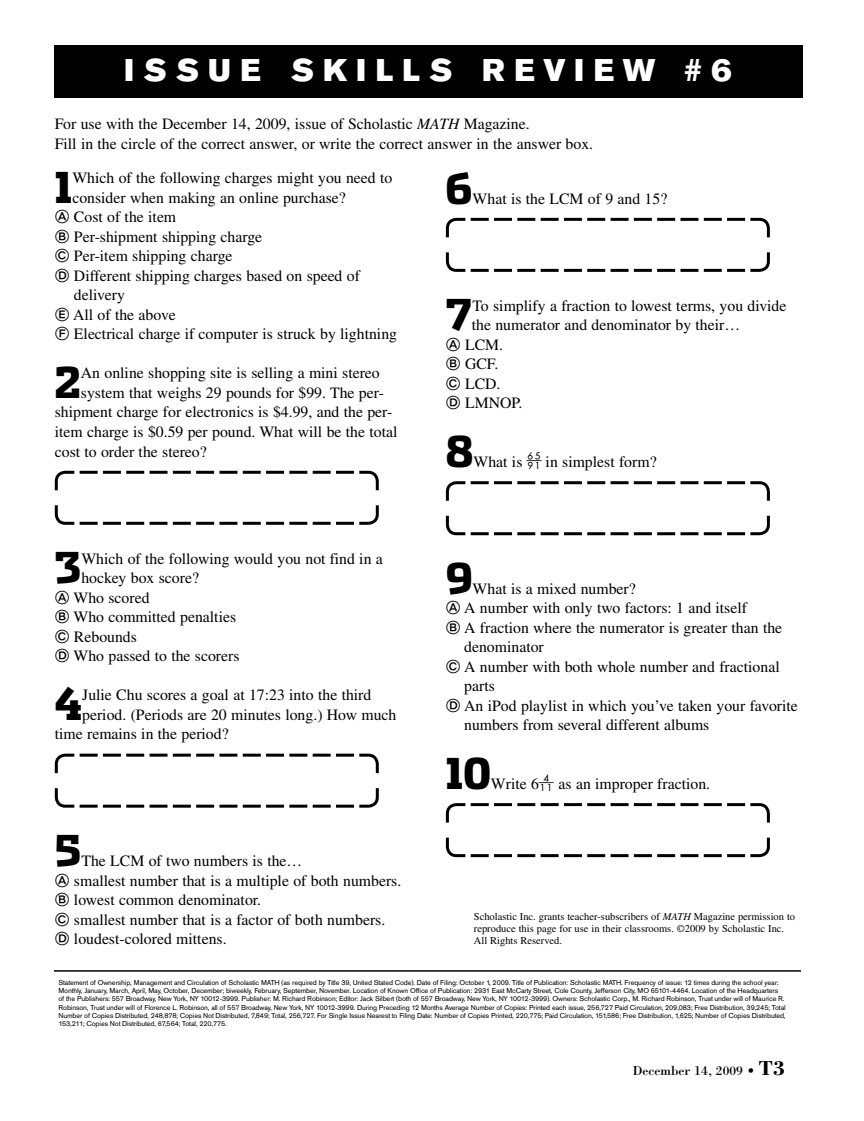
<style>
.page{position:relative;width:864px;height:1121px;background:#fff}
.page>*{position:absolute;margin:0;border:0;box-sizing:border-box;transform-origin:0 0}
.t1{font:900 42.3px "Dispatch Cond";color:#000}
.t2{font:33px "A Grotesk Super";letter-spacing:.255em;color:#fff}
.t3{font:15.75px/19.5px "Times";color:#000}
.t4{font:13.5px "Bodoni";color:#000}
.t5{font:10.5px/12px "Times";color:#000}
.t6{font:7.5px/8.2px "A Grotesk Rgl";letter-spacing:-.02em;color:#000}
.s1{font-style:italic}
.s2{font-family:"Bundesbahn Pi Three"}
.s3{font-family:"Futura Fract Even"}
.s4{font-family:"Futura Fract Odd"}
.s5{font-weight:700;font-size:21px}
</style>
<div class="page">
<div style="left:54px;top:45px;width:748px;height:53px;background:#000"></div>
<svg style="left:54px;top:470px;width:325px;height:55px"></svg>
<svg style="left:54px;top:753px;width:325px;height:55px"></svg>
<svg style="left:445px;top:217px;width:325px;height:55px"></svg>
<svg style="left:445px;top:481px;width:325px;height:55px"></svg>
<svg style="left:445px;top:803px;width:325px;height:55px"></svg>
<hr style="left:54px;top:970px;width:747px;height:1px;background:#000">
<h2 class="t2" style="left:124px;top:47px;width:611px">ISSUE SKILLS REVIEW #6</h2>
<p class="t3" style="left:55px;top:114px;width:540px">For use with the December 14, 2009, issue of Scholastic <span class="s1">MATH</span> Magazine.<br>Fill in the circle of the correct answer, or write the correct answer in the answer box.</p>
<h1 class="t1" style="left:55px;top:160px;width:19px">1</h1>
<p class="t3" style="left:72px;top:168px;width:322px">Which of the following charges might you need to</p>
<p class="t3" style="left:72px;top:188px;width:275px">consider when making an online purchase?</p>
<p class="t3" style="left:55px;top:207px;width:123px"><span class="s2">A</span> Cost of the item</p>
<p class="t3" style="left:55px;top:227px;width:209px"><span class="s2">B</span> Per-shipment shipping charge</p>
<p class="t3" style="left:55px;top:246px;width:179px"><span class="s2">C</span> Per-item shipping charge</p>
<p class="t3" style="left:55px;top:266px;width:307px"><span class="s2">D</span> Different shipping charges based on speed of</p>
<p class="t3" style="left:74px;top:285px;width:52px">delivery</p>
<p class="t3" style="left:55px;top:305px;width:122px"><span class="s2">E</span> All of the above</p>
<p class="t3" style="left:55px;top:324px;width:344px"><span class="s2">F</span> Electrical charge if computer is struck by lightning</p>
<h1 class="t1" style="left:55px;top:355px;width:28px">2</h1>
<p class="t3" style="left:81px;top:363px;width:300px">An online shopping site is selling a mini stereo</p>
<p class="t3" style="left:81px;top:383px;width:305px">system that weighs 29 pounds for $99. The per-</p>
<p class="t3" style="left:55px;top:402px;width:339px">shipment charge for electronics is $4.99, and the per-</p>
<p class="t3" style="left:55px;top:422px;width:344px">item charge is $0.59 per pound. What will be the total</p>
<p class="t3" style="left:55px;top:441px;width:154px">cost to order the stereo?</p>
<h1 class="t1" style="left:55px;top:540px;width:28px">3</h1>
<p class="t3" style="left:81px;top:548px;width:303px">Which of the following would you not find in a</p>
<p class="t3" style="left:81px;top:568px;width:119px">hockey box score?</p>
<p class="t3" style="left:55px;top:587px;width:96px"><span class="s2">A</span> Who scored</p>
<p class="t3" style="left:55px;top:607px;width:183px"><span class="s2">B</span> Who committed penalties</p>
<p class="t3" style="left:55px;top:626px;width:84px"><span class="s2">C</span> Rebounds</p>
<p class="t3" style="left:55px;top:646px;width:186px"><span class="s2">D</span> Who passed to the scorers</p>
<h1 class="t1" style="left:55px;top:677px;width:29px">4</h1>
<p class="t3" style="left:82px;top:685px;width:291px">Julie Chu scores a goal at 17:23 into the third</p>
<p class="t3" style="left:82px;top:704px;width:316px">period. (Periods are 20 minutes long.) How much</p>
<p class="t3" style="left:55px;top:724px;width:175px">time remains in the period?</p>
<h1 class="t1" style="left:446px;top:161px;width:28px">6</h1>
<p class="t3" style="left:473px;top:188px;width:196px">What is the LCM of 9 and 15?</p>
<h1 class="t1" style="left:446px;top:287px;width:27px">7</h1>
<p class="t3" style="left:473px;top:296px;width:315px">To simplify a fraction to lowest terms, you divide</p>
<p class="t3" style="left:472px;top:315px;width:270px">the numerator and denominator by their…</p>
<p class="t3" style="left:446px;top:335px;width:59px"><span class="s2">A</span> LCM.</p>
<p class="t3" style="left:446px;top:354px;width:54px"><span class="s2">B</span> GCF.</p>
<p class="t3" style="left:446px;top:374px;width:56px"><span class="s2">C</span> LCD.</p>
<p class="t3" style="left:446px;top:393px;width:78px"><span class="s2">D</span> LMNOP.</p>
<h1 class="t1" style="left:446px;top:424px;width:29px">8</h1>
<p class="t3" style="left:474px;top:452px;width:185px">What is <span class="s3">^9%1</span> in simplest form?</p>
<h1 class="t1" style="left:446px;top:551px;width:28px">9</h1>
<p class="t3" style="left:473px;top:578px;width:165px">What is a mixed number?</p>
<p class="t3" style="left:446px;top:598px;width:303px"><span class="s2">A</span> A number with only two factors: 1 and itself</p>
<p class="t3" style="left:446px;top:617px;width:338px"><span class="s2">B</span> A fraction where the numerator is greater than the</p>
<p class="t3" style="left:464px;top:637px;width:81px">denominator</p>
<p class="t3" style="left:446px;top:656px;width:335px"><span class="s2">C</span> A number with both whole number and fractional</p>
<p class="t3" style="left:464px;top:676px;width:32px">parts</p>
<p class="t3" style="left:446px;top:695px;width:353px"><span class="s2">D</span> An iPod playlist in which you’ve taken your favorite</p>
<p class="t3" style="left:464px;top:715px;width:247px">numbers from several different albums</p>
<h1 class="t1" style="left:446px;top:746px;width:47px">10</h1>
<p class="t3" style="left:491px;top:773px;width:221px">Write 6<span class="s4">1$1</span> as an improper fraction.</p>
<h1 class="t1" style="left:55px;top:823px;width:28px">5</h1>
<p class="t3" style="left:55px;top:851px;width:348px;text-indent:27px">The LCM of two numbers is the…<br><span class="s2">A</span> smallest number that is a multiple of both numbers.<br><span class="s2">B</span> lowest common denominator.<br><span class="s2">C</span> smallest number that is a factor of both numbers.<br><span class="s2">D</span> loudest-colored mittens.</p>
<p class="t5" style="left:474px;top:910px;width:323px">Scholastic Inc. grants teacher-subscribers of <span class="s1">MATH</span> Magazine permission to reproduce this page for use in their classrooms. ©2009 by Scholastic Inc.<br>All Rights Reserved.</p>
<p class="t6" style="left:58px;top:978px;width:729px">Statement of Ownership, Management and Circulation of Scholastic MATH (as required by Title 39, United Stated Code). Date of Filing: October 1, 2009. Title of Publication: Scholastic MATH. Frequency of issue: 12 times during the school year:<br>Monthly, January, March, April, May, October, December; biweekly, February, September, November. Location of Known Office of Publication: 2931 East McCarty Street, Cole County, Jefferson City, MO 65101-4464. Location of the Headquarters of the Publishers: 557 Broadway, New York, NY 10012-3999. Publisher: M. Richard Robinson; Editor: Jack Silbert (both of 557 Broadway, New York, NY 10012-3999). Owners: Scholastic Corp., M. Richard Robinson, Trust under will of Maurice R.<br>Robinson, Trust under will of Florence L. Robinson, all of 557 Broadway, New York, NY 10012-3999. During Preceding 12 Months Average Number of Copies: Printed each issue, 256,727 Paid Circulation, 209,083; Free Distribution, 39,245; Total Number of Copies Distributed, 248,878; Copies Not Distributed, 7,849; Total, 256,727. For Single Issue Nearest to Filing Date: Number of Copies Printed, 220,775; Paid Circulation, 151,586; Free Distribution, 1,625; Number of Copies Distributed, 153,211; Copies Not Distributed, 67,564; Total, 220,775.</p>
<p class="t4" style="left:633px;top:1062px;width:154px">December 14, 2009 • <span class="s5">T3</span></p>
</div>
